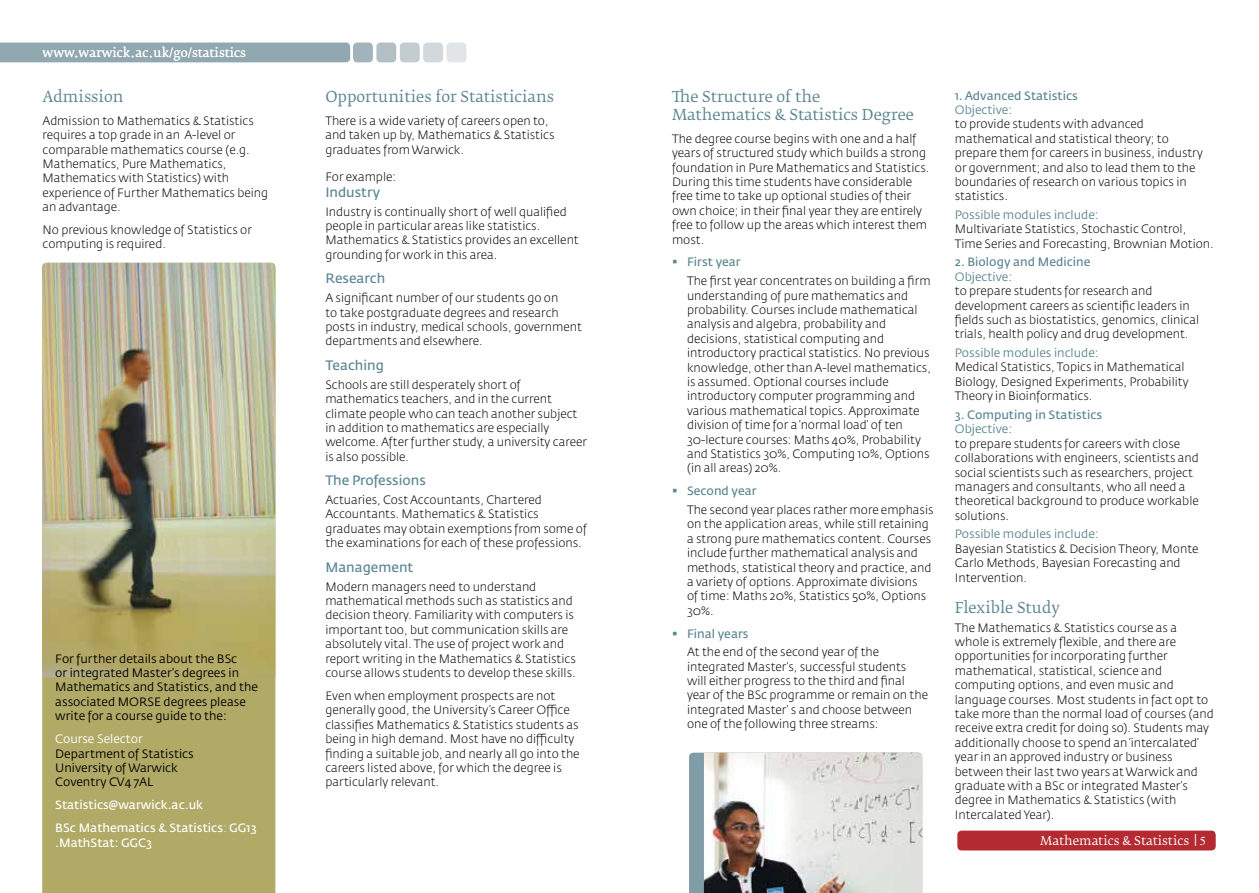
<style>
.page{position:relative;width:1259px;height:893px;background:#fff}
.page>*{position:absolute;margin:0;border:0;box-sizing:border-box;transform-origin:0 0}
.t1{font:15px/18px "Fedra Serif B Std";color:#5b8693}
.t2{font:600 13.5px "Fedra Sans Std";color:#5b8693}
.t3{font:300 12px/14.4px "Fedra Sans Std";color:#000}
.t4{font:12px/14.4px "Fedra Sans Std";color:#000}
.t5{font:12px "Fedra Sans Std";color:#5b8693}
.t6{font:600 12px/23px "Fedra Sans Std";color:#fff}
.t7{font:600 12px "Fedra Sans Std";color:#5b8693}
.t8{font:12px "Fedra Serif B Std";color:#fff}
.t9{font:12px "Fedra Sans Std";color:#fff}
.s1{font-weight:300}
.s2{color:#5b8693}
.s3{font-weight:600;color:#5b8693}
</style>
<div class="page">
<div style="left:42px;top:677px;width:233px;height:216px;background:#b1aa67"></div>
<img style="left:42px;top:263px;width:233px;height:414px">
<div style="left:0;top:43px;width:350px;height:19px;background:#91a8b1"></div>
<div style="left:957px;top:831px;width:258px;height:19px;background:#b32b31;border-radius:4px"></div>
<div style="left:689px;top:753px;width:15px;height:140px;background:#809ca7"></div>
<img style="left:704px;top:753px;width:218px;height:140px">
<div style="left:353px;top:43px;width:20px;height:19px;background:#a2b3bb;border-radius:4px"></div>
<div style="left:376px;top:43px;width:20px;height:19px;background:#b2c0c6;border-radius:4px"></div>
<div style="left:400px;top:43px;width:20px;height:19px;background:#c2ccd1;border-radius:4px"></div>
<div style="left:423px;top:43px;width:20px;height:19px;background:#d2d8dc;border-radius:4px"></div>
<div style="left:446px;top:43px;width:20px;height:19px;background:#e1e5e8;border-radius:4px"></div>
<p class="t8" style="left:43px;top:46px;width:205px">www.warwick.ac.uk/go/statistics</p>
<p class="t1" style="left:43px;top:88px;width:82px">Admission</p>
<p class="t3" style="left:43px;top:114px;width:227px">Admission to Mathematics &amp; Statistics requires a top grade in an A-level or comparable mathematics course (e.g.<br>Mathematics, Pure Mathematics, Mathematics with Statistics) with experience of Further Mathematics being an advantage.</p>
<p class="t3" style="left:43px;top:223px;width:211px">No previous knowledge of Statistics or computing is required.</p>
<p class="t4" style="left:55px;top:651px;width:204px">For further details about the BSc<br>or integrated Master’s degrees in Mathematics and Statistics, and the associated MORSE degrees please write for a course guide to the:</p>
<p class="t9" style="left:55px;top:732px;width:89px">Course Selector</p>
<p class="t4" style="left:55px;top:746px;width:140px">Department of Statistics<br>University of Warwick<br>Coventry CV4 7AL</p>
<p class="t6" style="left:55px;top:794px;width:203px">Statistics@warwick.ac.uk<br>BSc Mathematics &amp; Statistics<span class="s1">:</span> GG13</p>
<p class="t6" style="left:55px;top:831px;width:98px">.MathStat: GGC3</p>
<p class="t1" style="left:325px;top:88px;width:230px">Opportunities for Statisticians</p>
<p class="t3" style="left:325px;top:114px;width:231px">There is a wide variety of careers open to, and taken up by, Mathematics &amp; Statistics graduates from Warwick.</p>
<p class="t3" style="left:325px;top:170px;width:72px">For example:</p>
<p class="t2" style="left:325px;top:184px;width:56px">Industry</p>
<p class="t3" style="left:325px;top:204px;width:255px">Industry is continually short of well qualified people in particular areas like statistics.<br>Mathematics &amp; Statistics provides an excellent grounding for work in this area.</p>
<p class="t2" style="left:325px;top:270px;width:61px">Research</p>
<p class="t3" style="left:325px;top:291px;width:258px">A significant number of our students go on<br>to take postgraduate degrees and research posts in industry, medical schools, government departments and elsewhere.</p>
<p class="t2" style="left:325px;top:357px;width:60px">Teaching</p>
<p class="t3" style="left:325px;top:377px;width:263px">Schools are still desperately short of mathematics teachers, and in the current climate people who can teach another subject in addition to mathematics are especially welcome. After further study, a university career is also possible.</p>
<p class="t2" style="left:325px;top:472px;width:102px">The Professions</p>
<p class="t3" style="left:325px;top:493px;width:263px">Actuaries, Cost Accountants, Chartered Accountants. Mathematics &amp; Statistics graduates may obtain exemptions from some of the examinations for each of these professions.</p>
<p class="t2" style="left:325px;top:559px;width:90px">Management</p>
<p class="t3" style="left:325px;top:579px;width:252px">Modern managers need to understand mathematical methods such as statistics and decision theory. Familiarity with computers is important too, but communication skills are absolutely vital. The use of project work and report writing in the Mathematics &amp; Statistics course allows students to develop these skills.</p>
<p class="t3" style="left:325px;top:689px;width:256px">Even when employment prospects are not generally good, the University’s Career Office classifies Mathematics &amp; Statistics students as being in high demand. Most have no difficulty finding a suitable job, and nearly all go into the careers listed above, for which the degree is particularly relevant.</p>
<p class="t1" style="left:672px;top:88px;width:243px">The Structure of the<br>Mathematics &amp; Statistics Degree</p>
<p class="t3" style="left:672px;top:132px;width:259px">The degree course begins with one and a half years of structured study which builds a strong foundation in Pure Mathematics and Statistics.<br>During this time students have considerable free time to take up optional studies of their own choice; in their final year they are entirely free to follow up the areas which interest them most.</p>
<p class="t3" style="left:687px;top:253px;width:245px;line-height:18.6px;text-indent:-15px"><span class="s2">▪</span> <span class="s3">First year<br></span>The first year concentrates on building a firm</p>
<p class="t3" style="left:687px;top:288px;width:245px">understanding of pure mathematics and probability. Courses include mathematical analysis and algebra, probability and decisions, statistical computing and introductory practical statistics. No previous knowledge, other than A-level mathematics, is assumed. Optional courses include introductory computer programming and various mathematical topics. Approximate division of time for a ‘normal load’ of ten 30-lecture courses: Maths 40%, Probability and Statistics 30%, Computing 10%, Options (in all areas) 20%.</p>
<p class="t3" style="left:687px;top:482px;width:248px;line-height:18.6px;text-indent:-15px"><span class="s2">▪</span> <span class="s3">Second year<br></span>The second year places rather more emphasis</p>
<p class="t3" style="left:687px;top:517px;width:246px">on the application areas, while still retaining a strong pure mathematics content. Courses include further mathematical analysis and methods, statistical theory and practice, and a variety of options. Approximate divisions<br>of time: Maths 20%, Statistics 50%, Options 30%.</p>
<p class="t3" style="left:687px;top:624px;width:194px;line-height:18.6px;text-indent:-15px"><span class="s2">▪</span> <span class="s3">Final years<br></span>At the end of the second year of the</p>
<p class="t3" style="left:687px;top:659px;width:242px">integrated Master’s, successful students will either progress to the third and final year of the BSc programme or remain on the integrated Master’ s and choose between one of the following three streams:</p>
<p class="t7" style="left:955px;top:88px;width:124px">1. Advanced Statistics</p>
<p class="t5" style="left:955px;top:102px;width:59px">Objective:</p>
<p class="t3" style="left:955px;top:117px;width:249px">to provide students with advanced mathematical and statistical theory; to prepare them for careers in business, industry or government; and also to lead them to the boundaries of research on various topics in statistics.</p>
<p class="t5" style="left:955px;top:207px;width:145px">Possible modules include:</p>
<p class="t3" style="left:955px;top:222px;width:260px">Multivariate Statistics, Stochastic Control,<br>Time Series and Forecasting, Brownian Motion.</p>
<p class="t7" style="left:955px;top:255px;width:137px">2. Biology and Medicine</p>
<p class="t5" style="left:955px;top:269px;width:59px">Objective:</p>
<p class="t3" style="left:955px;top:284px;width:246px">to prepare students for research and development careers as scientific leaders in fields such as biostatistics, genomics, clinical trials, health policy and drug development.</p>
<p class="t5" style="left:955px;top:346px;width:145px">Possible modules include:</p>
<p class="t3" style="left:955px;top:360px;width:235px">Medical Statistics, Topics in Mathematical<br>Biology, Designed Experiments, Probability<br>Theory in Bioinformatics.</p>
<p class="t7" style="left:955px;top:407px;width:149px">3. Computing in Statistics</p>
<p class="t5" style="left:955px;top:422px;width:59px">Objective:</p>
<p class="t3" style="left:955px;top:436px;width:245px">to prepare students for careers with close collaborations with engineers, scientists and social scientists such as researchers, project managers and consultants, who all need a theoretical background to produce workable solutions.</p>
<p class="t5" style="left:955px;top:527px;width:145px">Possible modules include:</p>
<p class="t3" style="left:955px;top:542px;width:245px">Bayesian Statistics &amp; Decision Theory, Monte<br>Carlo Methods, Bayesian Forecasting and<br>Intervention.</p>
<p class="t1" style="left:955px;top:599px;width:107px">Flexible Study</p>
<p class="t3" style="left:955px;top:620px;width:260px">The Mathematics &amp; Statistics course as a whole is extremely flexible, and there are opportunities for incorporating further mathematical, statistical, science and computing options, and even music and language courses. Most students in fact opt to take more than the normal load of courses (and receive extra credit for doing so). Students may additionally choose to spend an ‘intercalated’ year in an approved industry or business between their last two years at Warwick and graduate with a BSc or integrated Master’s degree in Mathematics &amp; Statistics (with Intercalated Year).</p>
<p class="t8" style="left:1040px;top:834px;width:150px">Mathematics &amp; Statistics</p>
</div>
